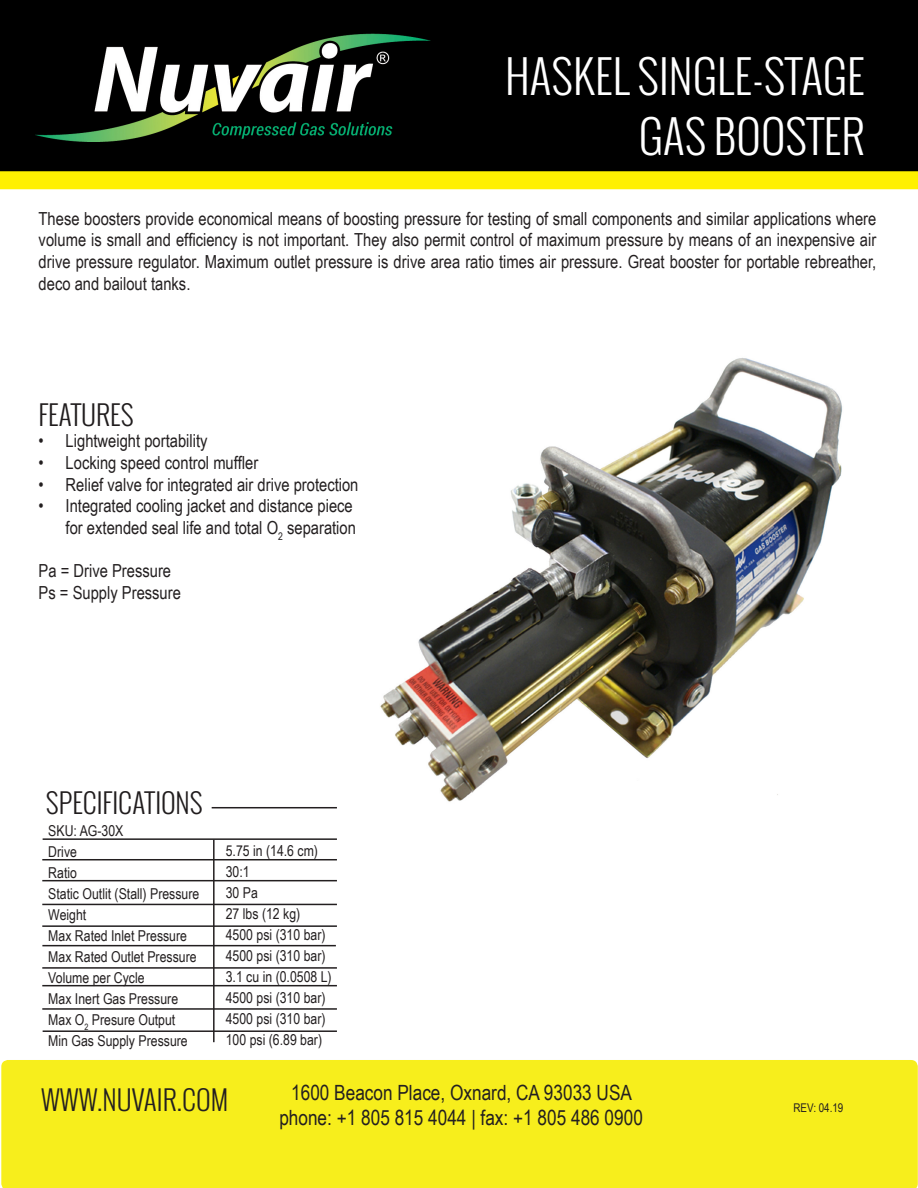
<style>
.page{position:relative;width:918px;height:1188px;background:#fff}
.page>*{position:absolute;margin:0;border:0;box-sizing:border-box;transform-origin:0 0}
.t1{font:300 45px "Oswald";color:#fff}
.Nuvair_List{font:300 27px "Oswald";color:#201c1d}
.t2{font:300 27px "Oswald";color:#231f20}
.t3{font:21px/25.2px "Arial Narrow";color:#231f20;text-align:center}
.t4{font:18px/21.6px "Arial Narrow";color:#231f20;text-align:right}
.Standard_Centered{font:15px "Arial Narrow";color:#231f20}
.t5{font:12px "Arial Narrow";color:#231f20}
</style>
<div class="page">
<div style="left:1px;top:1060px;width:917px;height:128px;background:#f7ee1c"></div>
<img style="left:380px;top:358px;width:462px;height:444px">
<img style="left:0;top:0;width:918px;height:190px">
<hr style="left:43px;top:838px;width:294px;height:2px;background:#231f20">
<hr style="left:42px;top:859px;width:295px;height:1px;background:#231f20">
<hr style="left:42px;top:880px;width:295px;height:1px;background:#231f20">
<hr style="left:42px;top:904px;width:295px;height:1px;background:#231f20">
<hr style="left:42px;top:967px;width:295px;height:2px;background:#231f20">
<hr style="left:42px;top:985px;width:295px;height:1px;background:#231f20">
<hr style="left:42px;top:1008px;width:295px;height:2px;background:#231f20">
<hr style="left:43px;top:1030px;width:294px;height:2px;background:#231f20">
<hr style="left:42px;top:945px;width:294px;height:1px;background:#231f20">
<hr style="left:212px;top:807px;width:125px;height:1px;background:#231f20">
<hr style="left:213px;top:840px;width:2px;height:202px;background:#231f20">
<hr style="left:42px;top:925px;width:295px;height:2px;background:#231f20">
<p class="t1" style="left:505px;top:46px;width:361px">HASKEL SINGLE-STAGE</p>
<p class="t1" style="left:639px;top:106px;width:228px">GAS BOOSTER</p>
<p class="t4" style="left:39px;top:207px;width:839px;text-align:justify">These boosters provide economical means of boosting pressure for testing of small components and similar applications where volume is small and efficiency is not important. They also permit control of maximum pressure by means of an inexpensive air drive pressure regulator. Maximum outlet pressure is drive area ratio times air pressure. Great booster for portable rebreather, deco and bailout tanks.</p>
<p class="Nuvair_List" style="left:39px;top:396px;width:97px">FEATURES</p>
<p class="t4" style="left:39px;top:430px;width:170px">• Lightweight portability</p>
<p class="t4" style="left:39px;top:451px;width:221px">• Locking speed control muffler</p>
<p class="t4" style="left:39px;top:473px;width:321px">• Relief valve for integrated air drive protection</p>
<p class="t4" style="left:39px;top:494px;width:319px">• Integrated cooling jacket and distance piece for extended seal life and total O<sub>2</sub> separation</p>
<p class="t4" style="left:39px;top:559px;width:134px">Pa = Drive Pressure</p>
<p class="t4" style="left:39px;top:581px;width:144px">Ps = Supply Pressure</p>
<p class="Nuvair_List" style="left:46px;top:784px;width:159px">SPECIFICATIONS</p>
<p class="Standard_Centered" style="left:48px;top:820px;width:77px">SKU: AG-30X</p>
<p class="Standard_Centered" style="left:48px;top:841px;width:30px">Drive</p>
<p class="Standard_Centered" style="left:48px;top:862px;width:30px">Ratio</p>
<p class="Standard_Centered" style="left:48px;top:883px;width:153px">Static Outlit (Stall) Pressure</p>
<p class="Standard_Centered" style="left:48px;top:904px;width:40px">Weight</p>
<p class="Standard_Centered" style="left:48px;top:925px;width:140px">Max Rated Inlet Pressure</p>
<p class="Standard_Centered" style="left:48px;top:946px;width:150px">Max Rated Outlet Pressure</p>
<p class="Standard_Centered" style="left:48px;top:967px;width:98px">Volume per Cycle</p>
<p class="Standard_Centered" style="left:48px;top:988px;width:131px">Max Inert Gas Pressure</p>
<p class="Standard_Centered" style="left:48px;top:1009px;width:129px">Max O<sub>2</sub> Presure Output</p>
<p class="Standard_Centered" style="left:48px;top:1030px;width:141px">Min Gas Supply Pressure</p>
<p class="Standard_Centered" style="left:226px;top:840px;width:94px">5.75 in (14.6 cm)</p>
<p class="Standard_Centered" style="left:226px;top:861px;width:25px">30:1</p>
<p class="Standard_Centered" style="left:226px;top:882px;width:34px">30 Pa</p>
<p class="Standard_Centered" style="left:226px;top:903px;width:76px">27 lbs (12 kg)</p>
<p class="Standard_Centered" style="left:226px;top:924px;width:101px">4500 psi (310 bar)</p>
<p class="Standard_Centered" style="left:226px;top:945px;width:101px">4500 psi (310 bar)</p>
<p class="Standard_Centered" style="left:226px;top:966px;width:107px">3.1 cu in (0.0508 L)</p>
<p class="Standard_Centered" style="left:226px;top:987px;width:101px">4500 psi (310 bar)</p>
<p class="Standard_Centered" style="left:226px;top:1008px;width:101px">4500 psi (310 bar)</p>
<p class="Standard_Centered" style="left:226px;top:1029px;width:98px">100 psi (6.89 bar)</p>
<h2 class="t2" style="left:41px;top:1081px;width:189px">WWW.NUVAIR.COM</h2>
<p class="t3" style="left:279px;top:1079px;width:365px">1600 Beacon Place, Oxnard, CA 93033 USA phone: +1 805 815 4044 | fax: +1 805 486 0900</p>
<p class="t5" style="left:794px;top:1098px;width:51px">REV: 04.19</p>
</div>
